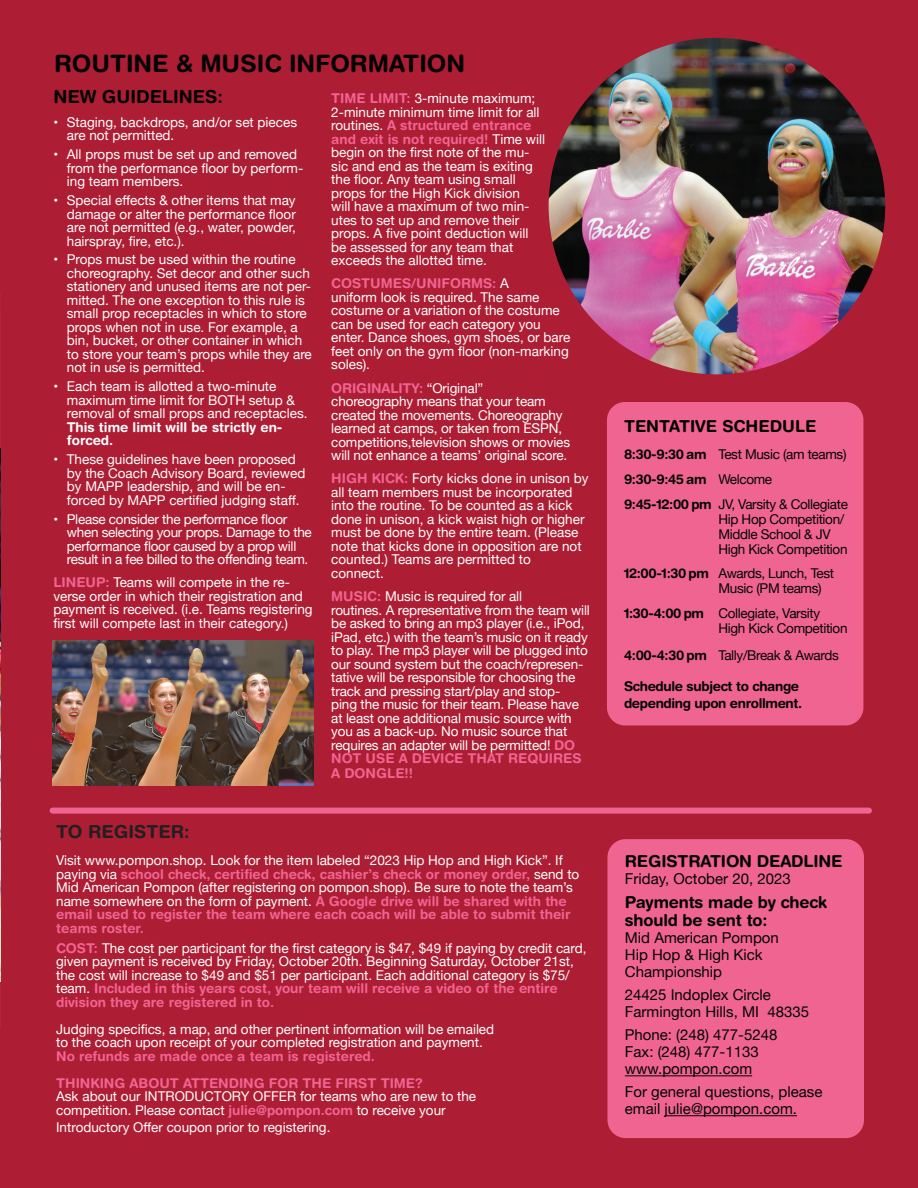
<style>
.page{position:relative;width:918px;height:1188px;background:#ad1e34}
.page>*{position:absolute;margin:0;border:0;box-sizing:border-box;transform-origin:0 0}
.t1{font:700 24px "Helvetica Rounded LT Std";color:#040503}
.t2{font:700 18px "Helvetica Rounded LT Std";color:#040503}
.t3{font:700 18px "Helvetica Rounded LT Std";color:#231f20}
.t4{font:700 16.5px/17.2px "Helvetica Rounded LT Std";letter-spacing:-.01em;color:#040503}
.t5{font:15px/17.2px "Helvetica Neue";color:#040503}
.t6{font:13.5px/13.5px "Helvetica Neue";color:#fff}
.t7{font:700 13.5px/13.5px "Helvetica Rounded LT Std";color:#f06492}
.t8{font:13.5px/15px "Helvetica Neue";letter-spacing:-.025em;color:#040503}
.t9{font:13.5px/13.5px "Helvetica Neue";letter-spacing:-.02em;color:#fff}
.t10{font:700 13.5px/17.2px "Helvetica Rounded LT Std";letter-spacing:-.025em;color:#040503}
.t11{font:700 13.5px/13.5px "Helvetica Rounded LT Std";color:#fff}
.s1{font-family:"Helvetica Rounded LT Std";font-weight:700;color:#f06492}
.s2{font-family:"Helvetica Neue";font-weight:400;color:#fff}
.s3{font-family:"Helvetica Rounded LT Std";font-weight:700}
.s4{font-family:"Helvetica Neue";font-weight:400}
</style>
<div class="page">
<div style="left:608px;top:839px;width:256px;height:299px;background:#f06492;border-radius:18px"></div>
<div style="left:607px;top:402px;width:256px;height:323px;background:#f06492;border-radius:18px"></div>
<hr style="left:625px;top:1075px;width:127px;height:1px;background:#040503">
<hr style="left:665px;top:1115px;width:132px;height:1px;background:#040503">
<img style="left:549px;top:38px;width:336px;height:336px;border-radius:168px">
<div style="left:53px;top:808px;width:816px;height:6px;background:#f06492"></div>
<img style="left:0;top:448px;width:1px;height:534px">
<img style="left:53px;top:640px;width:260px;height:145px">
<h1 class="t1" style="left:54px;top:48px;width:413px">ROUTINE &amp; MUSIC INFORMATION</h1>
<h2 class="t2" style="left:53px;top:86px;width:171px">NEW GUIDELINES:</h2>
<p class="t6" style="left:67px;top:116px;width:232px;text-indent:-14px">• Staging, backdrops, and/or set pieces are not permitted.</p>
<p class="t6" style="left:67px;top:148px;width:238px;text-indent:-14px">• All props must be set up and removed from the performance floor by perform&shy;ing team members.</p>
<p class="t6" style="left:67px;top:194px;width:231px;text-align:justify;text-indent:-14px">• Special effects &amp; other items that may damage or alter the performance floor are not permitted (e.g., water, powder, hairspray, fire, etc.).</p>
<p class="t6" style="left:67px;top:254px;width:247px;text-indent:-14px">• Props must be used within the routine choreography. Set decor and other such stationery and unused items are not per&shy;mitted. The one exception to this rule is small prop receptacles in which to store props when not in use. For example, a bin, bucket, or other container in which to store your team’s props while they are not in use is permitted.</p>
<p class="t6" style="left:67px;top:381px;width:242px;text-indent:-14px">• Each team is allotted a two-minute maximum time limit for BOTH setup &amp; removal of small props and receptacles.</p>
<p class="t11" style="left:67px;top:420px;width:217px">This time limit will be strictly en&shy;forced.</p>
<p class="t6" style="left:67px;top:453px;width:240px;text-indent:-14px">• These guidelines have been proposed by the Coach Advisory Board, reviewed by MAPP leadership, and will be en&shy;forced by MAPP certified judging staff.</p>
<p class="t9" style="left:67px;top:513px;width:247px;text-indent:-14px">• Please consider the performance floor when selecting your props. Damage to the performance floor caused by a prop will result in a fee billed to the offending team.</p>
<p class="t6" style="left:53px;top:577px;width:261px"><span class="s1">LINEUP:</span> Teams will compete in the re&shy;verse order in which their registration and payment is received. (i.e. Teams registering first will compete last in their category.)</p>
<p class="t6" style="left:331px;top:92px;width:210px"><span class="s1">TIME LIMIT:</span> 3-minute maximum;<br>2-minute minimum time limit for all</p>
<p class="t7" style="left:331px;top:118px;width:215px"><span class="s2">routines.</span> A structured entrance and exit is not required! <span class="s2">Time will</span></p>
<p class="t6" style="left:331px;top:146px;width:203px">begin on the first note of the mu&shy;sic and end as the team is exiting the floor. Any team using small props for the High Kick division will have a maximum of two min&shy;utes to set up and remove their props. A five point deduction will be assessed for any team that exceeds the allotted time.</p>
<p class="t7" style="left:331px;top:277px;width:179px">COSTUMES/UNIFORMS: <span class="s2">A</span></p>
<p class="t6" style="left:331px;top:291px;width:241px">uniform look is required. The same costume or a variation of the costume can be used for each category you enter. Dance shoes, gym shoes, or bare feet only on the gym floor (non-marking soles).</p>
<p class="t7" style="left:331px;top:381px;width:154px">ORIGINALITY: <span class="s2">“Original”</span></p>
<p class="t6" style="left:331px;top:395px;width:240px">choreography means that your team created the movements. Choreography learned at camps, or taken from ESPN, competitions,television shows or movies will not enhance a teams’ original score.</p>
<p class="t6" style="left:331px;top:473px;width:259px"><span class="s1">HIGH KICK:</span> Forty kicks done in unison by all team members must be incorporated into the routine. To be counted as a kick done in unison, a kick waist high or higher must be done by the entire team. (Please note that kicks done in opposition are not counted.) Teams are permitted to<br>connect.</p>
<p class="t6" style="left:331px;top:590px;width:260px"><span class="s1">MUSIC:</span> Music is required for all<br>routines. A representative from the team will be asked to bring an mp3 player (i.e., iPod, iPad, etc.) with the team’s music on it ready to play. The mp3 player will be plugged into our sound system but the coach/represen&shy;tative will be responsible for choosing the track and pressing start/play and stop-<br>ping the music for their team. Please have at least one additional music source with you as a back-up. No music source that requires an adapter will be permitted! <span class="s1">DO</span></p>
<p class="t7" style="left:331px;top:750px;width:252px;line-height:15px">NOT USE A DEVICE THAT REQUIRES<br>A DONGLE!!</p>
<h2 class="t3" style="left:56px;top:821px;width:135px">TO REGISTER:</h2>
<p class="t6" style="left:56px;top:854px;width:508px">Visit www.pompon.shop. Look for the item labeled “2023 Hip Hop and High Kick”. If</p>
<p class="t7" style="left:56px;top:867px;width:525px"><span class="s2">paying via</span> school check, certified check, cashier’s check or money order, <span class="s2">send to</span></p>
<p class="t6" style="left:56px;top:881px;width:518px">Mid American Pompon (after registering on pompon.shop). Be sure to note the team’s name somewhere on the form of payment. <span class="s1">A Google drive will be shared with the</span></p>
<p class="t7" style="left:56px;top:907px;width:516px">email used to register the team where each coach will be able to submit their teams roster.</p>
<p class="t6" style="left:56px;top:942px;width:532px"><span class="s1">COST:</span> The cost per participant for the first category is $47, $49 if paying by credit card, given payment is received by Friday, October 20th. Beginning Saturday, October 21st, the cost will increase to $49 and $51 per participant. Each additional category is $75/</p>
<p class="t7" style="left:56px;top:982px;width:503px"><span class="s2">team.</span> Included in this years cost, your team will receive a video of the entire division they are registered in to.</p>
<p class="t6" style="left:56px;top:1023px;width:440px">Judging specifics, a map, and other pertinent information will be emailed to the coach upon receipt of your completed registration and payment.</p>
<p class="t7" style="left:56px;top:1042px;width:368px;line-height:27px">No refunds are made once a team is registered.<br>THINKING ABOUT ATTENDING FOR THE FIRST TIME?</p>
<p class="t6" style="left:56px;top:1091px;width:422px">Ask about our INTRODUCTORY OFFER for teams who are new to the competition. Please contact <span class="s1">julie@pompon.com</span> to receive your</p>
<p class="t6" style="left:56px;top:1121px;width:276px">Introductory Offer coupon prior to registering.</p>
<p class="t4" style="left:624px;top:417px;width:194px">TENTATIVE SCHEDULE</p>
<p class="t8" style="left:624px;top:448px;width:224px"><span class="s3">8:30-9:30 am</span> Test Music (am teams)</p>
<p class="t10" style="left:624px;top:470px;width:150px">9:30-9:45 am <span class="s4">Welcome</span></p>
<p class="t8" style="left:719px;top:497px;width:131px;text-indent:-94px"><span class="s3">9:45-12:00 pm</span> JV, Varsity &amp; Collegiate<br>Hip Hop Competition/<br>Middle School &amp; JV<br>High Kick Competition</p>
<p class="t8" style="left:719px;top:567px;width:117px;text-indent:-94px"><span class="s3">12:00-1:30 pm</span> Awards, Lunch, Test<br>Music (PM teams)</p>
<p class="t8" style="left:719px;top:607px;width:131px;text-indent:-94px"><span class="s3">1:30-4:00 pm</span> Collegiate, Varsity<br>High Kick Competition</p>
<p class="t8" style="left:624px;top:649px;width:216px"><span class="s3">4:00-4:30 pm</span> Tally/Break &amp; Awards</p>
<p class="t10" style="left:624px;top:677px;width:180px">Schedule subject to change depending upon enrollment.</p>
<p class="t4" style="left:625px;top:852px;width:219px">REGISTRATION DEADLINE</p>
<p class="t5" style="left:625px;top:871px;width:167px">Friday, October 20, 2023</p>
<p class="t4" style="left:625px;top:893px;width:204px">Payments made by check should be sent to:</p>
<p class="t5" style="left:625px;top:930px;width:155px">Mid American Pompon<br>Hip Hop &amp; High Kick<br>Championship</p>
<p class="t5" style="left:625px;top:987px;width:186px">24425 Indoplex Circle<br>Farmington Hills, MI 48335</p>
<p class="t5" style="left:625px;top:1027px;width:154px">Phone: (248) 477-5248<br>Fax: (248) 477-1133 www.pompon.com</p>
<p class="t5" style="left:625px;top:1084px;width:199px">For general questions, please email julie@pompon.com.</p>
</div>
